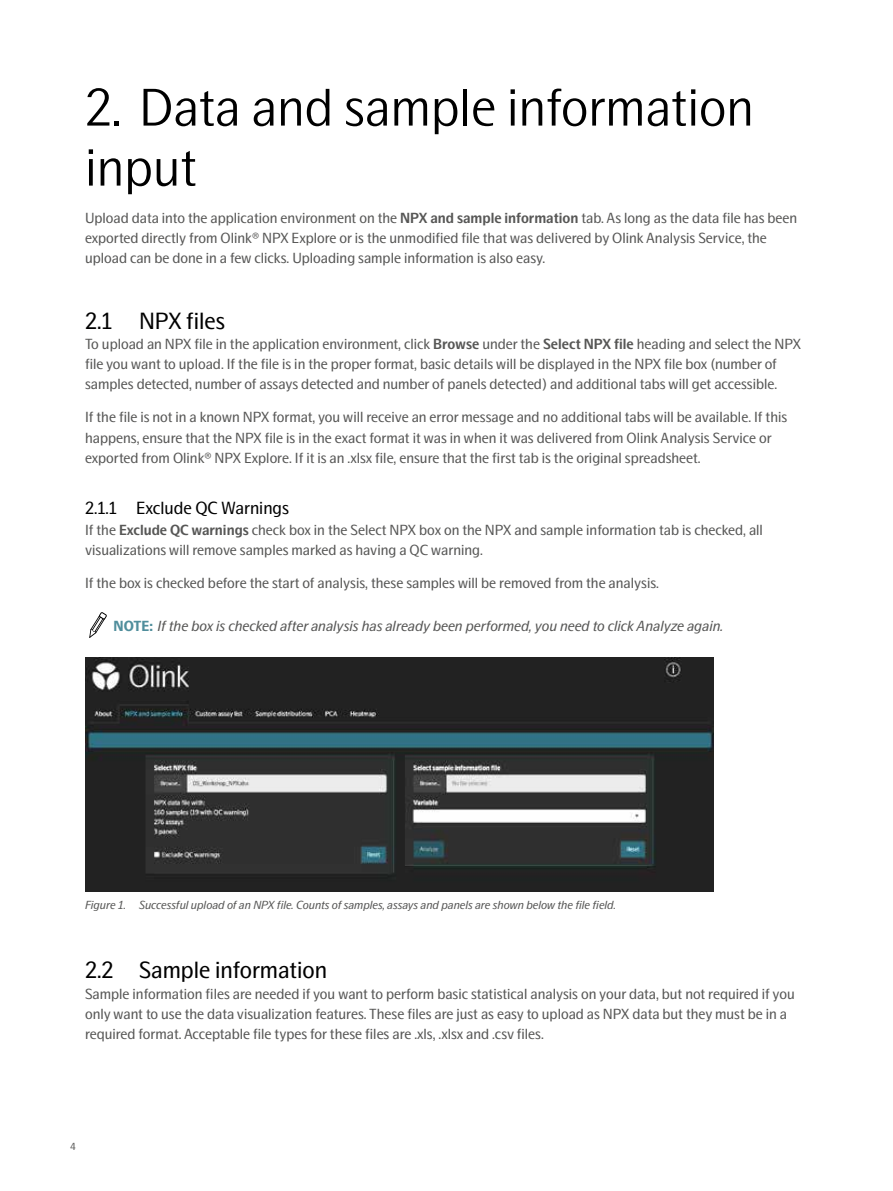
<style>
.page{position:relative;width:893px;height:1191px;background:#fff}
.page>*{position:absolute;margin:0;border:0;box-sizing:border-box;transform-origin:0 0}
.t1{font:300 54px/60px "Swedish Gothic";color:#000}
.t2{font:24px "Swedish Gothic";color:#000}
.t3{font:18px "Swedish Gothic";color:#000}
.t4{font:15px/20.2px "Swedish Gothic";color:#575756}
.t5{font:italic 15px "Swedish Gothic";color:#575756}
.t6{font:italic 12px "Swedish Gothic";color:#575756}
.t7{font:10.5px "Swedish Gothic";color:#575756}
.s1{font-weight:600}
.s2{font-weight:700;font-style:normal;color:#508e9c}
</style>
<div class="page">
<img style="left:85px;top:658px;width:628px;height:233px">
<svg style="left:89px;top:612px;width:18px;height:26px"></svg>
<h1 class="t1" style="left:85px;top:76px;width:670px">2. Data and sample information input</h1>
<p class="t4" style="left:85px;top:207px;width:714px">Upload data into the application environment on the <span class="s1">NPX and sample information</span> tab. As long as the data file has been exported directly from Olink® NPX Explore or is the unmodified file that was delivered by Olink Analysis Service, the upload can be done in a few clicks. Uploading sample information is also easy.</p>
<h2 class="t2" style="left:85px;top:307px;width:141px">2.1 NPX files</h2>
<p class="t4" style="left:85px;top:333px;width:718px">To upload an NPX file in the application environment, click <span class="s1">Browse</span> under the <span class="s1">Select NPX file</span> heading and select the NPX file you want to upload. If the file is in the proper format, basic details will be displayed in the NPX file box (number of samples detected, number of assays detected and number of panels detected) and additional tabs will get accessible.</p>
<p class="t4" style="left:85px;top:407px;width:704px">If the file is not in a known NPX format, you will receive an error message and no additional tabs will be available. If this happens, ensure that the NPX file is in the exact format it was in when it was delivered from Olink Analysis Service or exported from Olink® NPX Explore. If it is an .xlsx file, ensure that the first tab is the original spreadsheet.</p>
<p class="t3" style="left:85px;top:498px;width:205px">2.1.1 Exclude QC Warnings</p>
<p class="t4" style="left:85px;top:519px;width:679px">If the <span class="s1">Exclude QC warnings</span> check box in the Select NPX box on the NPX and sample information tab is checked, all visualizations will remove samples marked as having a QC warning.</p>
<p class="t4" style="left:85px;top:572px;width:575px">If the box is checked before the start of analysis, these samples will be removed from the analysis.</p>
<p class="t5" style="left:114px;top:617px;width:611px"><span class="s2">NOTE:</span> If the box is checked after analysis has already been performed, you need to click Analyze again.</p>
<p class="t6" style="left:85px;top:897px;width:532px">Figure 1. Successful upload of an NPX file. Counts of samples, assays and panels are shown below the file field.</p>
<h2 class="t2" style="left:85px;top:956px;width:244px">2.2 Sample information</h2>
<p class="t4" style="left:85px;top:983px;width:711px">Sample information files are needed if you want to perform basic statistical analysis on your data, but not required if you only want to use the data visualization features. These files are just as easy to upload as NPX data but they must be in a required format. Acceptable file types for these files are .xls, .xlsx and .csv files.</p>
<p class="t7" style="left:70px;top:1140px;width:7px">4</p>
</div>
